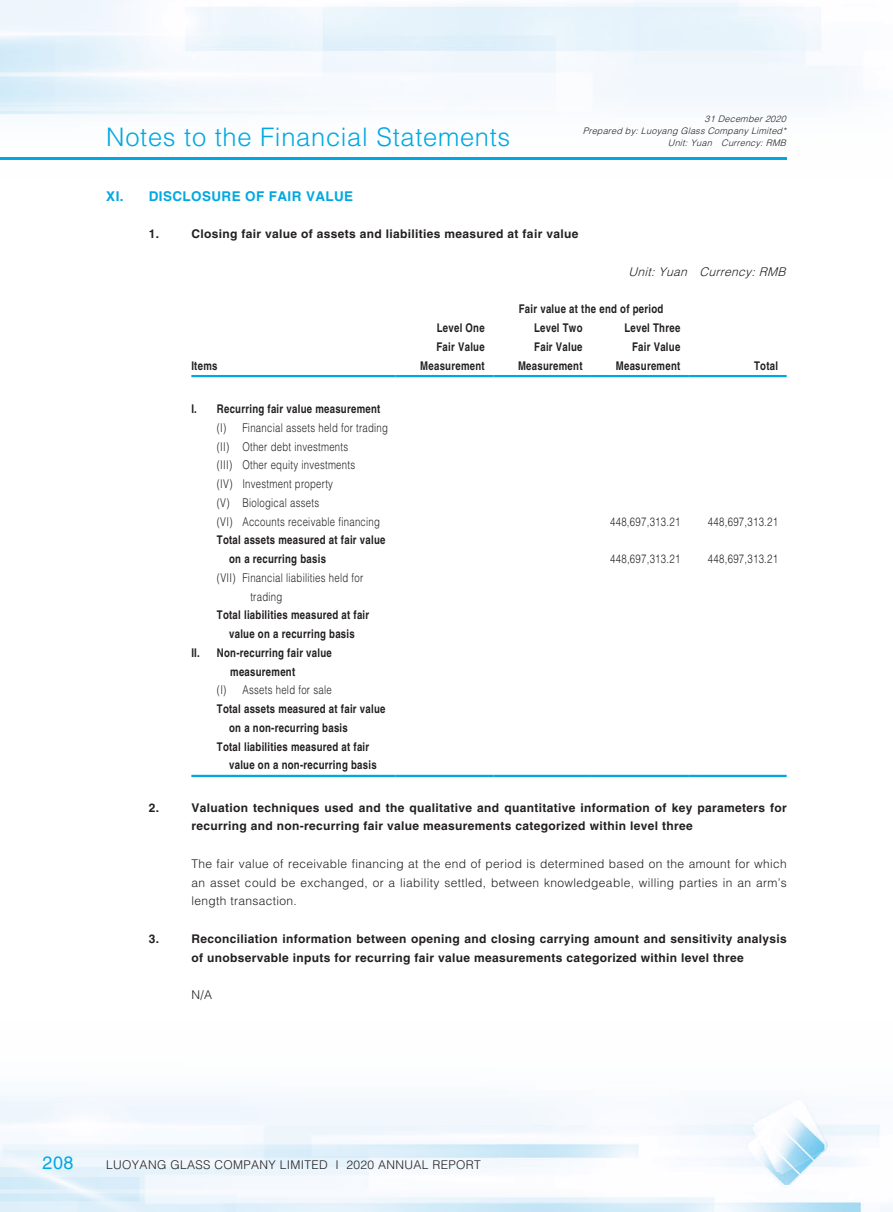
<style>
.page{position:relative;width:893px;height:1212px;background:#fff}
.page>*{position:absolute;margin:0;border:0;box-sizing:border-box;transform-origin:0 0}
.t1{font:300 25.5px "Helvetica LT Std";letter-spacing:.03em;color:#00a8e2}
.t2{font:18px "Helvetica LT Std";color:#00a8e2}
.t3{font:700 13.5px "Helvetica LT Std";letter-spacing:.03em;color:#00a8e2}
.t4{font:700 12px/18.8px "Helvetica LT Std";letter-spacing:.03em;color:#231f20;text-align:right;scale:.8 1}
.t5{font:700 12px/18.8px "Helvetica LT Std";letter-spacing:.03em;color:#231f20}
.t6{font:300 12px/18.8px "Helvetica LT Std";letter-spacing:.03em;color:#231f20;scale:.8 1}
.t7{font:300 12px/18.8px "Helvetica LT Std";letter-spacing:.03em;color:#231f20;text-align:justify}
.t8{font:italic 300 12px "Helvetica LT Std";color:#231f20}
.t9{font:italic 300 9px/12px "Helvetica LT Std";color:#231f20;text-align:right}
</style>
<div class="page">
<img style="left:0;top:0;width:893px;height:1212px">
<hr style="left:0;top:157px;width:787px;height:3px;background:#00a8e2">
<hr style="left:191px;top:375px;width:204px;height:2px;background:#00a8e2">
<hr style="left:395px;top:375px;width:98px;height:2px;background:#00a8e2">
<hr style="left:493px;top:375px;width:98px;height:2px;background:#00a8e2">
<hr style="left:591px;top:375px;width:98px;height:2px;background:#00a8e2">
<hr style="left:689px;top:375px;width:98px;height:2px;background:#00a8e2">
<hr style="left:191px;top:775px;width:204px;height:2px;background:#00a8e2">
<hr style="left:395px;top:775px;width:98px;height:2px;background:#00a8e2">
<hr style="left:493px;top:775px;width:98px;height:2px;background:#00a8e2">
<hr style="left:591px;top:775px;width:98px;height:2px;background:#00a8e2">
<hr style="left:689px;top:775px;width:98px;height:2px;background:#00a8e2">
<h1 class="t1" style="left:106px;top:121px;width:406px">Notes to the Financial Statements</h1>
<p class="t9" style="left:583px;top:112px;width:208px">31 December2020<br>Prepared by:Luoyang GlassCompanyLimited*<br>Unit:Yuan Currency:RMB</p>
<p class="t3" style="left:106px;top:188px;width:248px">XI. DISCLOSURE OF FAIR VALUE</p>
<p class="t5" style="left:149px;top:225px;width:12px">1.</p>
<p class="t5" style="left:191px;top:225px;width:388px">Closing fair value of assets and liabilities measured at fair value</p>
<p class="t4" style="left:191px;top:356px;width:34px">Items</p>
<p class="t4" style="left:191px;top:399px;width:238px">I. Recurring fair value measurement</p>
<p class="t6" style="left:217px;top:418px;width:216px">(I) Financial assets held for trading (II) Other debt investments<br>(III) Other equity investments<br>(IV) Investment property<br>(V) Biological assets<br>(VI) Accounts receivable financing</p>
<p class="t4" style="left:229px;top:531px;width:197px;text-align:left;text-indent:-12px">To tal assets measured at fair value on a recurring basis</p>
<p class="t6" style="left:250px;top:568px;width:143px;text-indent:-34px">(VII) Financial liabilities held for trading</p>
<p class="t4" style="left:217px;top:606px;width:192px">To tal liabilities measured at fair</p>
<p class="t4" style="left:229px;top:624px;width:159px">value on a recurring basis</p>
<p class="t4" style="left:191px;top:643px;width:177px">II. No n-recurring fair value</p>
<p class="t4" style="left:230px;top:662px;width:83px">measurement</p>
<p class="t6" style="left:217px;top:681px;width:145px">(I) Assets held for sale</p>
<p class="t4" style="left:217px;top:699px;width:212px">To tal assets measured at fair value</p>
<p class="t4" style="left:229px;top:718px;width:150px">on a non-recurring basis</p>
<p class="t4" style="left:217px;top:737px;width:192px">To tal liabilities measured at fair</p>
<p class="t4" style="left:229px;top:756px;width:186px">value on a non-recurring basis</p>
<p class="t8" style="left:628px;top:264px;width:163px">Unit:Yuan Currency:RMB</p>
<p class="t4" style="left:519px;top:300px;width:182px">Fair value at the end of period</p>
<p class="t4" style="left:420px;top:318px;width:82px">Level One<br>Fair Value<br>Measurement</p>
<p class="t4" style="left:518px;top:318px;width:82px">Level Two<br>Fair Value<br>Measurement</p>
<p class="t4" style="left:616px;top:318px;width:82px">Level Three<br>Fair Value<br>Measurement</p>
<p class="t4" style="left:754px;top:356px;width:32px">Total</p>
<p class="t6" style="left:610px;top:512px;width:89px">448,697,313.21</p>
<p class="t6" style="left:708px;top:512px;width:89px">448,697,313.21</p>
<p class="t6" style="left:610px;top:549px;width:89px">448,697,313.21</p>
<p class="t6" style="left:708px;top:549px;width:89px">448,697,313.21</p>
<p class="t5" style="left:149px;top:798px;width:12px">2.</p>
<p class="t5" style="left:191px;top:798px;width:597px">Valuation techniques used and the qualitative and quantitative information of key parameters for recurring and non-recurring fair value measurements categorized within level three</p>
<p class="t7" style="left:191px;top:854px;width:597px">The fair value of receivable financing at the end of period is determined based on the amount for which an asset could be exchanged, or a liability settled, between knowledgeable, willing parties in an arm’s length transaction.</p>
<p class="t5" style="left:149px;top:929px;width:12px">3.</p>
<p class="t5" style="left:191px;top:929px;width:597px">Reconciliation information between opening and closing carrying amount and sensitivity analysis of unobservable inputs for recurring fair value measurements categorized within level three</p>
<p class="t7" style="left:191px;top:985px;width:22px">N/A</p>
<h2 class="t2" style="left:43px;top:1152px;width:33px">208</h2>
<p class="t7" style="left:106px;top:1155px;width:376px">LUOYANG GLASS COMPANY LIMITED I 2020 ANNUAL REPORT</p>
</div>
